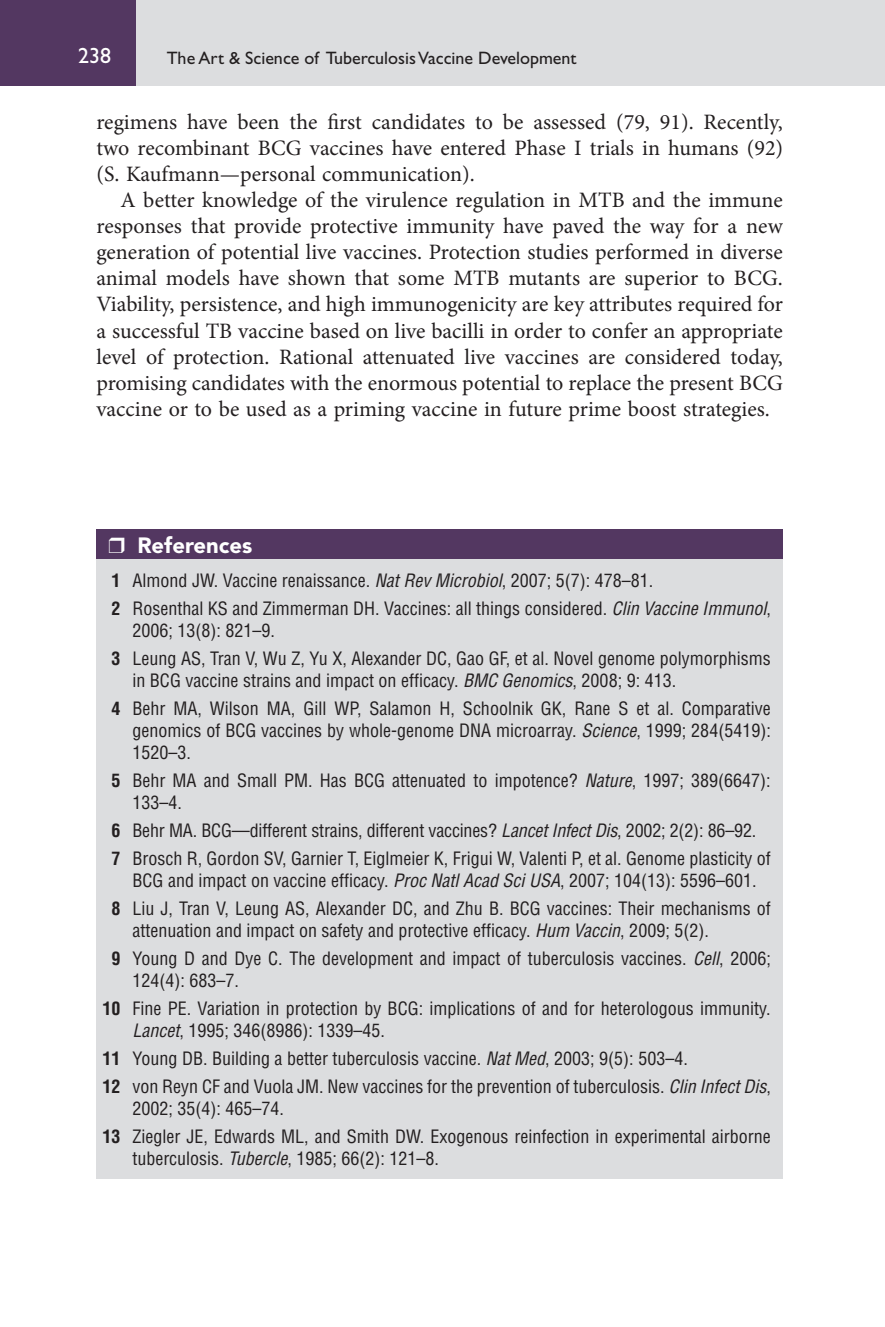
<style>
.page{position:relative;width:885px;height:1327px;background:#fff}
.page>*{position:absolute;margin:0;border:0;box-sizing:border-box;transform-origin:0 0}
.t1{font:22px/26px "Minion Pro";color:#231f20;text-align:justify}
.t2{font:900 22px "Avenir LT Std";color:#fff}
.t3{font:22px "Gill Sans Std";color:#fff}
.t4{font:condensed 18px/28px "Helvetica LT Std";color:#231f20}
.t5{font:18px "Gill Sans Std";color:#231f20}
.s1{font-weight:700}
.s2{font-style:italic}
</style>
<div class="page">
<div style="left:135px;top:0;width:749px;height:86px;background:#dcdddf"></div>
<div style="left:0;top:0;width:136px;height:86px;background:#533761"></div>
<hr style="left:884px;top:0;width:1px;height:86px;background:#dcdddf">
<div style="left:96px;top:546px;width:686px;height:632px;background:#dcdddf"></div>
<div style="left:96px;top:529px;width:686px;height:30px;background:#533761"></div>
<p class="t3" style="left:78px;top:48px;width:34px">238</p>
<p class="t5" style="left:167px;top:51px;width:411px">The Art &amp; Science of Tuberculosis Vaccine Development</p>
<p class="t1" style="left:96px;top:111px;width:688px">regimens have been the first candidates to be assessed (79, 91). Recently, two recombinant BCG vaccines have entered Phase I trials in humans (92) (S. Kaufmann—personal communication).</p>
<p class="t1" style="left:96px;top:189px;width:688px;text-indent:24px">A better knowledge of the virulence regulation in MTB and the immune responses that provide protective immunity have paved the way for a new generation of potential live vaccines. Protection studies performed in diverse animal models have shown that some MTB mutants are superior to BCG.<br>Viability, persistence, and high immunogenicity are key attributes required for a successful TB vaccine based on live bacilli in order to confer an appropriate level of protection. Rational attenuated live vaccines are considered today, promising candidates with the enormous potential to replace the present BCG vaccine or to be used as a priming vaccine in future prime boost strategies.</p>
<p class="t2" style="left:108px;top:535px;width:145px">❒ References</p>
<p class="t4" style="left:111px;top:568px;width:660px"><span class="s1">1</span> Almond JW. Vaccine renaissance. <span class="s2">Nat Rev Microbiol</span>, 2007; 5(7): 478–81.<br><span class="s1">2</span> Rosenthal KS and Zimmerman DH. Vaccines: all things considered. <span class="s2">Clin Vaccine Immunol</span>,</p>
<p class="t4" style="left:111px;top:618px;width:660px;text-indent:21px">2006; 13(8): 821–9.<br><span class="s1">3</span> Leung AS, Tran V, Wu Z, Yu X, Alexander DC, Gao GF, et al. Novel genome polymorphisms</p>
<p class="t4" style="left:111px;top:668px;width:660px;text-indent:21px">in BCG vaccine strains and impact on efficacy. <span class="s2">BMC Genomics</span>, 2008; 9: 413.<br><span class="s1">4</span> Behr MA, Wilson MA, Gill WP, Salamon H, Schoolnik GK, Rane S et al. Comparative</p>
<p class="t4" style="left:132px;top:721px;width:639px;line-height:22px">genomics of BCG vaccines by whole-genome DNA microarray. <span class="s2">Science</span>, 1999; 284(5419):<br>1520–3.</p>
<p class="t4" style="left:132px;top:771px;width:639px;line-height:22px;text-indent:-21px"><span class="s1">5</span> Behr MA and Small PM. Has BCG attenuated to impotence? <span class="s2">Nature</span>, 1997; 389(6647):<br>133–4.</p>
<p class="t4" style="left:111px;top:818px;width:660px"><span class="s1">6</span> Behr MA. BCG—different strains, different vaccines? <span class="s2">Lancet Infect Dis</span>, 2002; 2(2): 86–92.<br><span class="s1">7</span> Brosch R, Gordon SV, Garnier T, Eiglmeier K, Frigui W, Valenti P, et al. Genome plasticity of</p>
<p class="t4" style="left:111px;top:868px;width:660px;text-align:center">BCG and impact on vaccine efficacy. <span class="s2">Proc Natl Acad Sci USA</span>, 2007; 104(13): 5596–601.<br><span class="s1">8</span> Liu J, Tran V, Leung AS, Alexander DC, and Zhu B. BCG vaccines: Their mechanisms of</p>
<p class="t4" style="left:111px;top:918px;width:660px;text-indent:21px">attenuation and impact on safety and protective efficacy. <span class="s2">Hum Vaccin</span>, 2009; 5(2).<br><span class="s1">9</span> Young D and Dye C. The development and impact of tuberculosis vaccines. <span class="s2">Cell</span>, 2006;</p>
<p class="t4" style="left:102px;top:968px;width:669px;text-indent:30px">124(4): 683–7.<br><span class="s1">10</span> Fine PE. Variation in protection by BCG: implications of and for heterologous immunity.</p>
<p class="t4" style="left:102px;top:1018px;width:669px;text-indent:30px"><span class="s2">Lancet</span>, 1995; 346(8986): 1339–45.<br><span class="s1">11</span> Young DB. Building a better tuberculosis vaccine. <span class="s2">Nat Med</span>, 2003; 9(5): 503–4.<br><span class="s1">12</span> von Reyn CF and Vuola JM. New vaccines for the prevention of tuberculosis. <span class="s2">Clin Infect Dis</span>,</p>
<p class="t4" style="left:102px;top:1096px;width:669px;text-indent:30px">2002; 35(4): 465–74.<br><span class="s1">13</span> Ziegler JE, Edwards ML, and Smith DW. Exogenous reinfection in experimental airborne</p>
<p class="t4" style="left:132px;top:1146px;width:308px">tuberculosis. <span class="s2">Tubercle</span>, 1985; 66(2): 121–8.</p>
</div>
